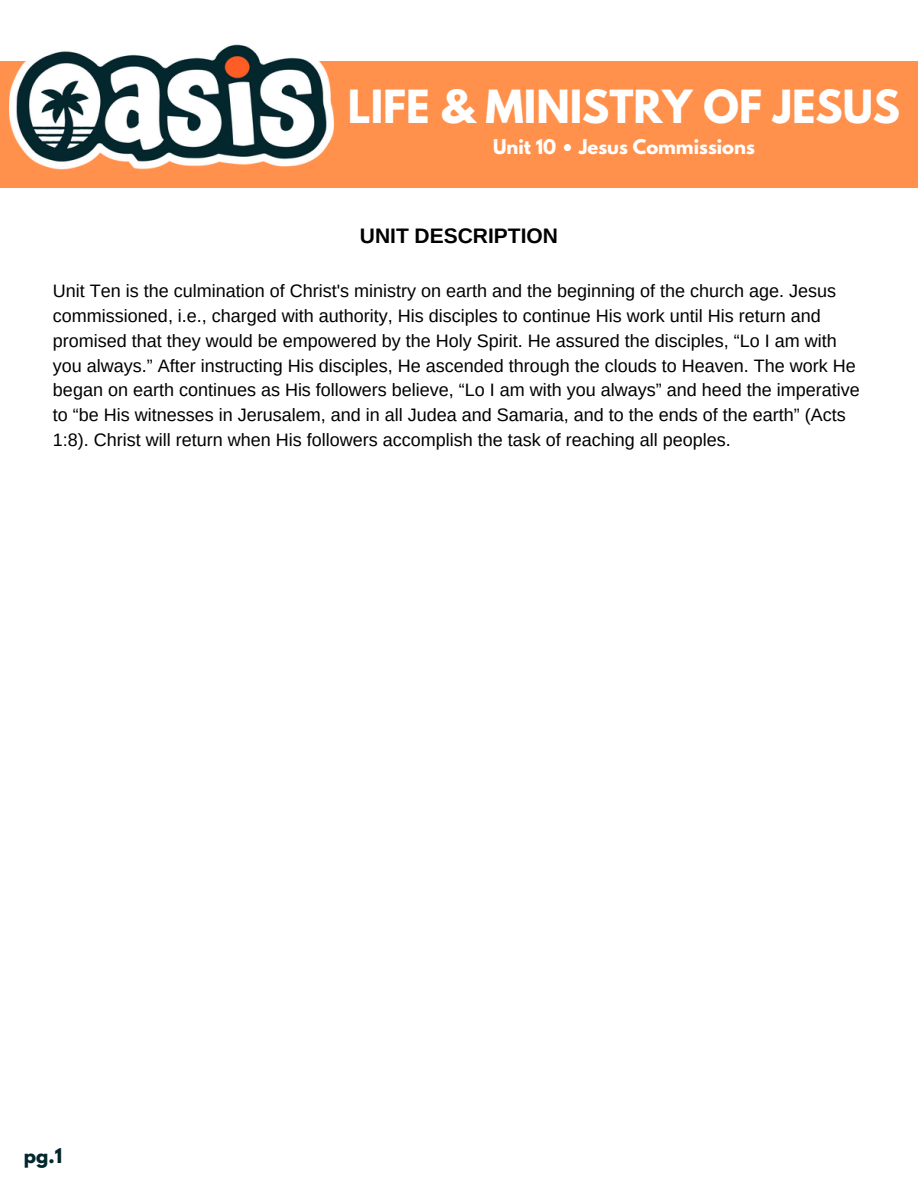
<style>
.page{position:relative;width:918px;height:1188px;background:#fff}
.page>*{position:absolute;margin:0;border:0;box-sizing:border-box;transform-origin:0 0}
.t1{font:700 40.5px "League Spartan";color:#fff}
.t2{font:700 21px "Arimo";color:#000}
.t3{font:18px/24.8px "Arimo";color:#000}
.t4{font:700 18px "League Spartan";color:#fff}
.t5{font:700 18px "League Spartan";color:#03272d}
</style>
<div class="page">
<div style="left:0;top:62px;width:918px;height:126px;background:#ff914d"></div>
<img style="left:7px;top:44px;width:330px;height:125px">
<p class="t1" style="left:348px;top:86px;width:554px">LIFE &amp; MINISTRY OF JESUS</p>
<p class="t4" style="left:493px;top:137px;width:263px">Unit 10 • Jesus Commissions</p>
<p class="t2" style="left:360px;top:224px;width:200px">UNIT DESCRIPTION</p>
<p class="t3" style="left:53px;top:279px;width:808px">Unit Ten is the culmination of Christ's ministry on earth and the beginning of the church age. Jesus commissioned, i.e., charged with authority, His disciples to continue His work until His return and promised that they would be empowered by the Holy Spirit. He assured the disciples, “Lo I am with you always.” After instructing His disciples, He ascended through the clouds to Heaven. The work He began on earth continues as His followers believe, “Lo I am with you always” and heed the imperative to “be His witnesses in Jerusalem, and in all Judea and Samaria, and to the ends of the earth” (Acts 1:8). Christ will return when His followers accomplish the task of reaching all peoples.</p>
<p class="t5" style="left:24px;top:1146px;width:40px">pg.1</p>
</div>
